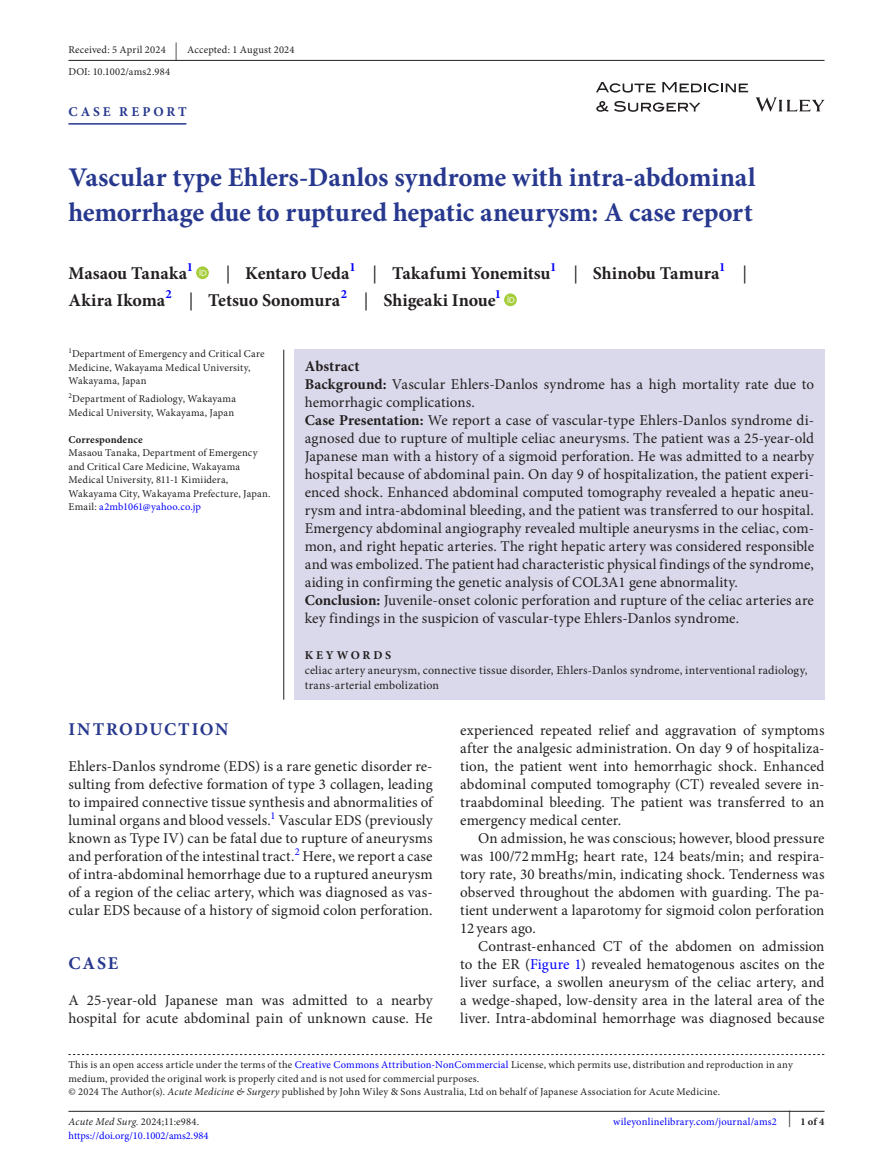
<style>
.page{position:relative;width:893px;height:1174px;background:#fff}
.page>*{position:absolute;margin:0;border:0;box-sizing:border-box;transform-origin:0 0}
.t1{font:700 27px/34.5px "Minion Pro";letter-spacing:-.005em;color:#27388e}
.t2{font:700 18px "Minion Pro";color:#231f20}
.t3{font:700 18px "Minion Pro";letter-spacing:.095em;color:#27388e}
.t4{font:18px "Minion Pro";color:#231f20}
.t5{font:15px/18px "Minion Pro";letter-spacing:.005em;color:#231f20;text-align:justify}
.t6{font:700 13.5px "Minion Pro";letter-spacing:.22em;color:#27388e}
.t7{font:700 12.6px "Minion Pro";color:#00f}
.t8{font:12px/15px "Minion Pro";letter-spacing:.015em;color:#231f20}
.t9{font:700 12px "Minion Pro";letter-spacing:.225em;color:#231f20}
.t10{font:10.5px/13.5px "Minion Pro";letter-spacing:.015em;color:#231f20}
.t11{font:10.5px "Minion Pro";letter-spacing:.005em;color:#00f}
.t12{font:italic 10.5px "Minion Pro";letter-spacing:.015em;color:#231f20}
.t13{font:700 10.5px "Minion Pro";letter-spacing:.01em;color:#231f20}
.t14{font:7.35px "Minion Pro";color:#231f20}
.s1{font-size:18px}
.s2{font-weight:400}
.s3{color:#00f}
.s4{font-weight:700}
.s5{font-style:italic}
.s6{font-style:normal}
</style>
<div class="page">
<hr style="left:68px;top:1111px;width:756px;height:1px;background:#231f20">
<svg style="left:756px;top:97px;width:68px;height:15px"></svg>
<svg style="left:596px;top:82px;width:60px;height:11px"></svg>
<svg style="left:662px;top:82px;width:86px;height:11px"></svg>
<svg style="left:596px;top:101px;width:12px;height:11px"></svg>
<svg style="left:614px;top:101px;width:86px;height:11px"></svg>
<hr style="left:68px;top:123px;width:118px;height:2px;background:#27388e">
<svg style="left:196px;top:266px;width:13px;height:13px"></svg>
<svg style="left:199px;top:269px;width:7px;height:7px"></svg>
<svg style="left:504px;top:293px;width:13px;height:13px"></svg>
<svg style="left:507px;top:296px;width:7px;height:7px"></svg>
<hr style="left:68px;top:60px;width:756px;height:1px;background:#231f20">
<svg style="left:68px;top:1054px;width:756px;height:1px"></svg>
<div style="left:294px;top:350px;width:530px;height:349px;background:#dad9eb"></div>
<hr style="left:283px;top:350px;width:1px;height:349px;background:#231f20">
<p class="t10" style="left:68px;top:39px;width:228px;line-height:21.9px">Received: 5 April 2024 <span class="s1">|</span> Accepted: 1 August 2024<br>DOI: 10.1002/ams2.984</p>
<p class="t6" style="left:69px;top:102px;width:120px">CASE REPORT</p>
<h1 class="t1" style="left:68px;top:160px;width:689px">Vascular type Ehlers-Danlos syndrome with intra-abdominal hemorrhage due to ruptured hepatic aneurysm: A case report</h1>
<p class="t2" style="left:68px;top:261px;width:120px">Masaou Tanaka</p>
<p class="t7" style="left:187px;top:258px;width:8px">1</p>
<p class="t2" style="left:226px;top:261px;width:125px"><span class="s2">|</span> Kentaro Ueda</p>
<p class="t7" style="left:349px;top:258px;width:8px">1</p>
<p class="t2" style="left:373px;top:261px;width:179px"><span class="s2">|</span> Takafumi Yonemitsu</p>
<p class="t7" style="left:550px;top:258px;width:8px">1</p>
<p class="t2" style="left:573px;top:261px;width:148px"><span class="s2">|</span> Shinobu Tamura</p>
<p class="t7" style="left:719px;top:258px;width:8px">1</p>
<p class="t4" style="left:742px;top:261px;width:6px">|</p>
<p class="t2" style="left:68px;top:288px;width:98px">Akira Ikoma</p>
<p class="t7" style="left:166px;top:285px;width:8px">2</p>
<p class="t2" style="left:189px;top:288px;width:153px"><span class="s2">|</span> Tetsuo Sonomura</p>
<p class="t7" style="left:341px;top:285px;width:8px">2</p>
<p class="t2" style="left:364px;top:288px;width:133px"><span class="s2">|</span> Shigeaki Inoue</p>
<p class="t7" style="left:495px;top:285px;width:8px">1</p>
<p class="t14" style="left:68px;top:345px;width:5px">1</p>
<p class="t10" style="left:68px;top:347px;width:198px;text-indent:4px">Department of Emergency and Critical Care<br>Medicine, Wakayama Medical University,<br>Wakayama, Japan</p>
<p class="t14" style="left:68px;top:390px;width:5px">2</p>
<p class="t10" style="left:68px;top:392px;width:169px;text-align:center">Department of Radiology, Wakayama<br>Medical University, Wakayama, Japan</p>
<p class="t13" style="left:68px;top:432px;width:76px">Correspondence</p>
<p class="t10" style="left:68px;top:446px;width:204px">Masaou Tanaka, Department of Emergency and Critical Care Medicine, Wakayama Medical University, 811-1 Kimiidera, Wakayama City, Wakayama Prefecture, Japan.<br>Email: <span class="s3">a2mb1061@yahoo.co.jp</span></p>
<p class="t5" style="left:305px;top:357px;width:511px;text-align:left"><span class="s4">Abstract<br>Background:</span> Vascular Ehlers-Danlos syndrome has a high mortality rate due to hemorrhagic complications.<br><span class="s4">Case Presentation:</span> We report a case of vascular-type Ehlers-Danlos syndrome di&shy;agnosed due to rupture of multiple celiac aneurysms. The patient was a 25-year-old Japanese man with a history of a sigmoid perforation. He was admitted to a nearby hospital because of abdominal pain. On day 9 of hospitalization, the patient experi&shy;enced shock. Enhanced abdominal computed tomography revealed a hepatic aneu&shy;rysm and intra-abdominal bleeding, and the patient was transferred to our hospital.<br>Emergency abdominal angiography revealed multiple aneurysms in the celiac, com&shy;mon, and right hepatic arteries. The right hepatic artery was considered responsible and was embolized. The patient had characteristic physical findings of the syndrome, aiding in confirming the genetic analysis of COL3A1 gene abnormality.<br><span class="s4">Conclusion:</span> Juvenile-onset colonic perforation and rupture of the celiac arteries are key findings in the suspicion of vascular-type Ehlers-Danlos syndrome.</p>
<p class="t9" style="left:305px;top:647px;width:88px">KEYWORDS</p>
<p class="t8" style="left:305px;top:663px;width:504px">celiac artery aneurysm, connective tissue disorder, Ehlers-Danlos syndrome, interventional radiology, trans-arterial embolization</p>
<p class="t3" style="left:68px;top:717px;width:162px">INTRODUCTION</p>
<p class="t5" style="left:68px;top:757px;width:366px">Ehlers-Danlos syndrome (EDS) is a rare genetic disorder re&shy;sulting from defective formation of type 3 collagen, leading to impaired connective tissue synthesis and abnormalities of luminal organs and blood vessels.</p>
<p class="t11" style="left:271px;top:808px;width:7px">1</p>
<p class="t5" style="left:68px;top:811px;width:366px;text-indent:210px">Vascular EDS (previously known as Type IV) can be fatal due to rupture of aneurysms and perforation of the intestinal tract.</p>
<p class="t11" style="left:295px;top:844px;width:7px">2</p>
<p class="t5" style="left:68px;top:847px;width:366px;text-indent:234px">Here, we report a case of intra-abdominal hemorrhage due to a ruptured aneurysm of a region of the celiac artery, which was diagnosed as vas&shy;cular EDS because of a history of sigmoid colon perforation.</p>
<p class="t3" style="left:68px;top:951px;width:51px">CASE</p>
<p class="t5" style="left:68px;top:991px;width:366px">A 25-year-old Japanese man was admitted to a nearby hospital for acute abdominal pain of unknown cause. He</p>
<p class="t5" style="left:460px;top:721px;width:366px">experienced repeated relief and aggravation of symptoms after the analgesic administration. On day 9 of hospitaliza&shy;tion, the patient went into hemorrhagic shock. Enhanced abdominal computed tomography (CT) revealed severe in&shy;traabdominal bleeding. The patient was transferred to an emergency medical center.</p>
<p class="t5" style="left:460px;top:829px;width:366px;text-indent:18px">On admission, he was conscious; however, blood pressure was 100/72mmHg; heart rate, 124 beats/min; and respira&shy;tory rate, 30 breaths/min, indicating shock. Tenderness was observed throughout the abdomen with guarding. The pa&shy;tient underwent a laparotomy for sigmoid colon perforation 12 years ago.</p>
<p class="t5" style="left:460px;top:937px;width:366px;text-indent:18px">Contrast-enhanced CT of the abdomen on admission to the ER (<span class="s3">Figure 1</span>) revealed hematogenous ascites on the liver surface, a swollen aneurysm of the celiac artery, and a wedge-shaped, low-density area in the lateral area of the liver. Intra-abdominal hemorrhage was diagnosed because</p>
<p class="t10" style="left:68px;top:1058px;width:726px">This is an open access article under the terms of the <span class="s3">Creative Commons Attribution-NonCommercial</span> License, which permits use, distribution and reproduction in any medium, provided the original work is properly cited and is not used for commercial purposes.<br>© 2024 The Author(s). <span class="s5">Acute Medicine &amp; Surgery</span> published by John Wiley &amp; Sons Australia, Ltd on behalf of Japanese Association for Acute Medicine.</p>
<p class="t12" style="left:68px;top:1114px;width:132px">Acute Med Surg. <span class="s6">2024;11:e984.</span></p>
<p class="t13" style="left:788px;top:1114px;width:38px"><sup>|</sup> 1 of 4</p>
<p class="t11" style="left:68px;top:1128px;width:142px">https://doi.org/10.1002/ams2.984</p>
<p class="t11" style="left:613px;top:1114px;width:165px">wileyonlinelibrary.com/journal/ams2</p>
</div>
